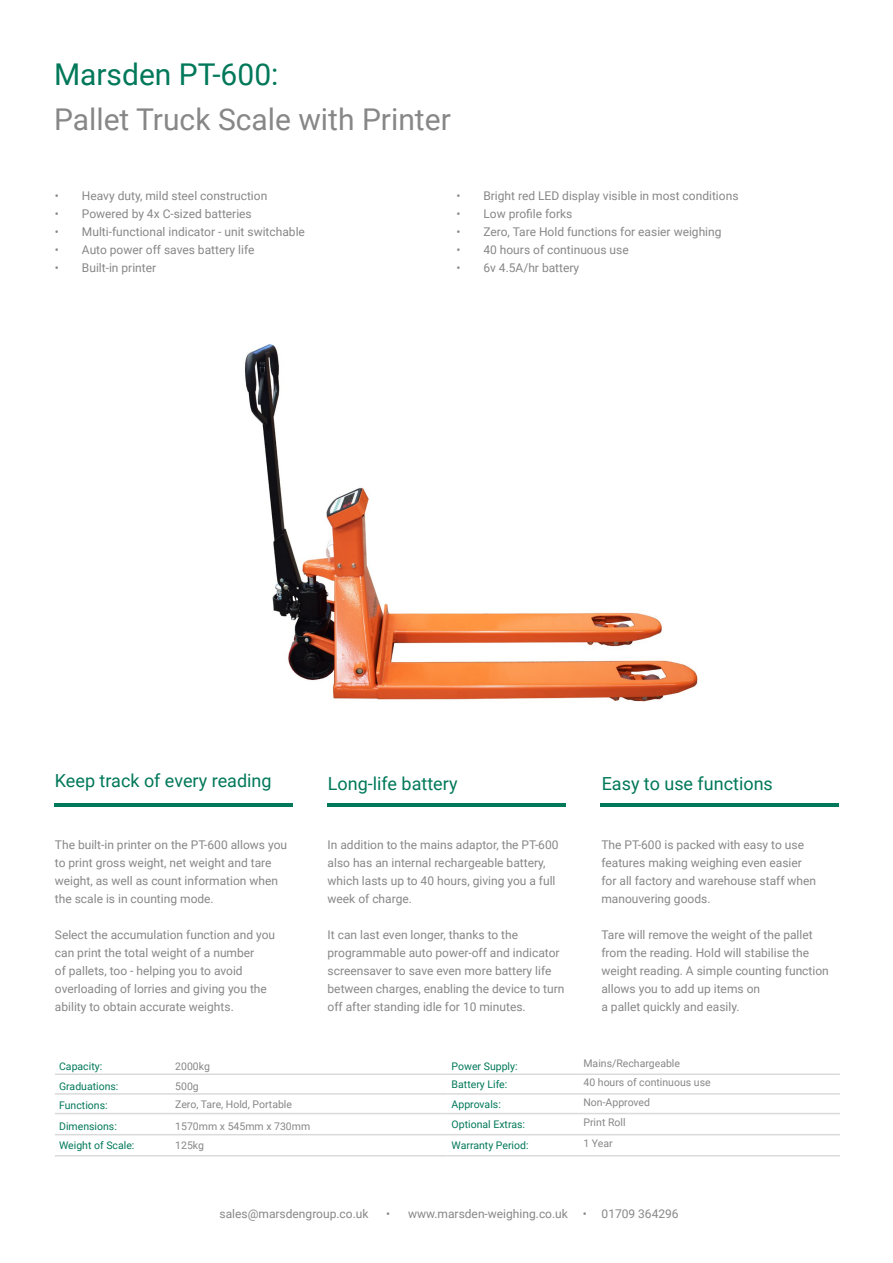
<style>
.page{position:relative;width:893px;height:1263px;background:#fff}
.page>*{position:absolute;margin:0;border:0;box-sizing:border-box;transform-origin:0 0}
.t1{font:30px "Roboto";color:#878787}
.t2{font:30px "Roboto";color:#007859}
.t3{font:18px "Roboto";color:#007859}
.t4{font:12px/18px "Roboto";color:#878787}
.t5{font:10.5px "Roboto";color:#878787}
.t6{font:10.5px "Roboto";color:#007859}
</style>
<div class="page">
<hr style="left:55px;top:1073px;width:116px;height:2px;background:#dadada">
<hr style="left:171px;top:1073px;width:276px;height:2px;background:#dadada">
<hr style="left:447px;top:1073px;width:132px;height:2px;background:#dadada">
<hr style="left:579px;top:1073px;width:261px;height:2px;background:#dadada">
<hr style="left:55px;top:1093px;width:116px;height:2px;background:#dadada">
<hr style="left:171px;top:1093px;width:276px;height:2px;background:#dadada">
<hr style="left:447px;top:1093px;width:132px;height:2px;background:#dadada">
<hr style="left:579px;top:1093px;width:261px;height:2px;background:#dadada">
<hr style="left:55px;top:1113px;width:116px;height:1px;background:#dadada">
<hr style="left:171px;top:1113px;width:276px;height:1px;background:#dadada">
<hr style="left:447px;top:1113px;width:132px;height:1px;background:#dadada">
<hr style="left:579px;top:1113px;width:261px;height:1px;background:#dadada">
<hr style="left:55px;top:1134px;width:116px;height:1px;background:#dadada">
<hr style="left:171px;top:1134px;width:276px;height:1px;background:#dadada">
<hr style="left:447px;top:1134px;width:132px;height:1px;background:#dadada">
<hr style="left:579px;top:1134px;width:261px;height:1px;background:#dadada">
<hr style="left:55px;top:1155px;width:116px;height:1px;background:#dadada">
<hr style="left:171px;top:1155px;width:276px;height:1px;background:#dadada">
<hr style="left:447px;top:1155px;width:132px;height:1px;background:#dadada">
<hr style="left:579px;top:1155px;width:261px;height:1px;background:#dadada">
<hr style="left:54px;top:803px;width:238px;height:4px;background:#007859">
<hr style="left:327px;top:803px;width:239px;height:4px;background:#007859">
<hr style="left:600px;top:803px;width:239px;height:4px;background:#007859">
<img style="left:245px;top:344px;width:453px;height:358px">
<h1 class="t2" style="left:54px;top:54px;width:226px">Marsden PT-600:</h1>
<h1 class="t1" style="left:54px;top:99px;width:398px">Pallet Truck Scale with Printer</h1>
<p class="t4" style="left:55px;top:187px;width:214px">• Heavy duty, mild steel construction</p>
<p class="t4" style="left:55px;top:205px;width:198px">• Powered by 4x C-sized batteries</p>
<p class="t4" style="left:55px;top:223px;width:252px">• Multi-functional indicator - unit switchable</p>
<p class="t4" style="left:55px;top:241px;width:201px">• Auto power off saves battery life</p>
<p class="t4" style="left:55px;top:259px;width:103px">• Built-in printer</p>
<p class="t4" style="left:456px;top:187px;width:284px">• Bright red LED display visible in most conditions</p>
<p class="t4" style="left:456px;top:205px;width:118px">• Low profile forks</p>
<p class="t4" style="left:456px;top:223px;width:267px">• Zero, Tare Hold functions for easier weighing</p>
<p class="t4" style="left:456px;top:241px;width:174px">• 40 hours of continuous use</p>
<p class="t4" style="left:456px;top:259px;width:124px">• 6v 4.5A/hr battery</p>
<h2 class="t3" style="left:55px;top:768px;width:218px">Keep track of every reading</h2>
<p class="t4" style="left:55px;top:835px;width:234px">The built-in printer on the PT-600 allows you to print gross weight, net weight and tare weight, as well as count information when the scale is in counting mode.</p>
<p class="t4" style="left:55px;top:925px;width:222px">Select the accumulation function and you can print the total weight of a number<br>of pallets, too - helping you to avoid overloading of lorries and giving you the ability to obtain accurate weights.</p>
<h2 class="t3" style="left:328px;top:771px;width:131px">Long-life battery</h2>
<p class="t4" style="left:328px;top:835px;width:232px">In addition to the mains adaptor, the PT-600 also has an internal rechargeable battery, which lasts up to 40 hours, giving you a full week of charge.</p>
<p class="t4" style="left:328px;top:925px;width:238px">It can last even longer, thanks to the programmable auto power-off and indicator screensaver to save even more battery life between charges, enabling the device to turn off after standing idle for 10 minutes.</p>
<h2 class="t3" style="left:602px;top:771px;width:173px">Easy to use functions</h2>
<p class="t4" style="left:601px;top:835px;width:216px">The PT-600 is packed with easy to use features making weighing even easier for all factory and warehouse staff when manouvering goods.</p>
<p class="t4" style="left:601px;top:925px;width:229px">Tare will remove the weight of the pallet from the reading. Hold will stabilise the weight reading. A simple counting function allows you to add up items on<br>a pallet quickly and easily.</p>
<p class="t6" style="left:59px;top:1059px;width:45px">Capacity:</p>
<p class="t5" style="left:175px;top:1059px;width:36px">2000kg</p>
<p class="t6" style="left:452px;top:1059px;width:67px">Power Supply:</p>
<p class="t5" style="left:583px;top:1056px;width:98px">Mains/Rechargeable</p>
<p class="t6" style="left:59px;top:1078px;width:61px">Graduations:</p>
<p class="t5" style="left:175px;top:1078px;width:25px">500g</p>
<p class="t6" style="left:452px;top:1077px;width:57px">Battery Life:</p>
<p class="t5" style="left:583px;top:1075px;width:129px">40 hours of continuous use</p>
<p class="t6" style="left:59px;top:1098px;width:50px">Functions:</p>
<p class="t5" style="left:175px;top:1096px;width:118px">Zero, Tare, Hold, Portable</p>
<p class="t6" style="left:452px;top:1096px;width:51px">Approvals:</p>
<p class="t5" style="left:583px;top:1095px;width:68px">Non-Approved</p>
<p class="t6" style="left:59px;top:1118px;width:59px">Dimensions:</p>
<p class="t5" style="left:175px;top:1118px;width:137px">1570mm x 545mm x 730mm</p>
<p class="t6" style="left:452px;top:1117px;width:75px">Optional Extras:</p>
<p class="t5" style="left:583px;top:1114px;width:44px">Print Roll</p>
<p class="t6" style="left:59px;top:1138px;width:77px">Weight of Scale:</p>
<p class="t5" style="left:175px;top:1138px;width:30px">125kg</p>
<p class="t6" style="left:452px;top:1138px;width:78px">Warranty Period:</p>
<p class="t5" style="left:583px;top:1136px;width:31px">1 Year</p>
<p class="t4" style="left:220px;top:1204px;width:150px">sales@marsdengroup.co.uk</p>
<p class="t4" style="left:386px;top:1204px;width:294px">• www.marsden-weighing.co.uk • 01709 364296</p>
</div>
